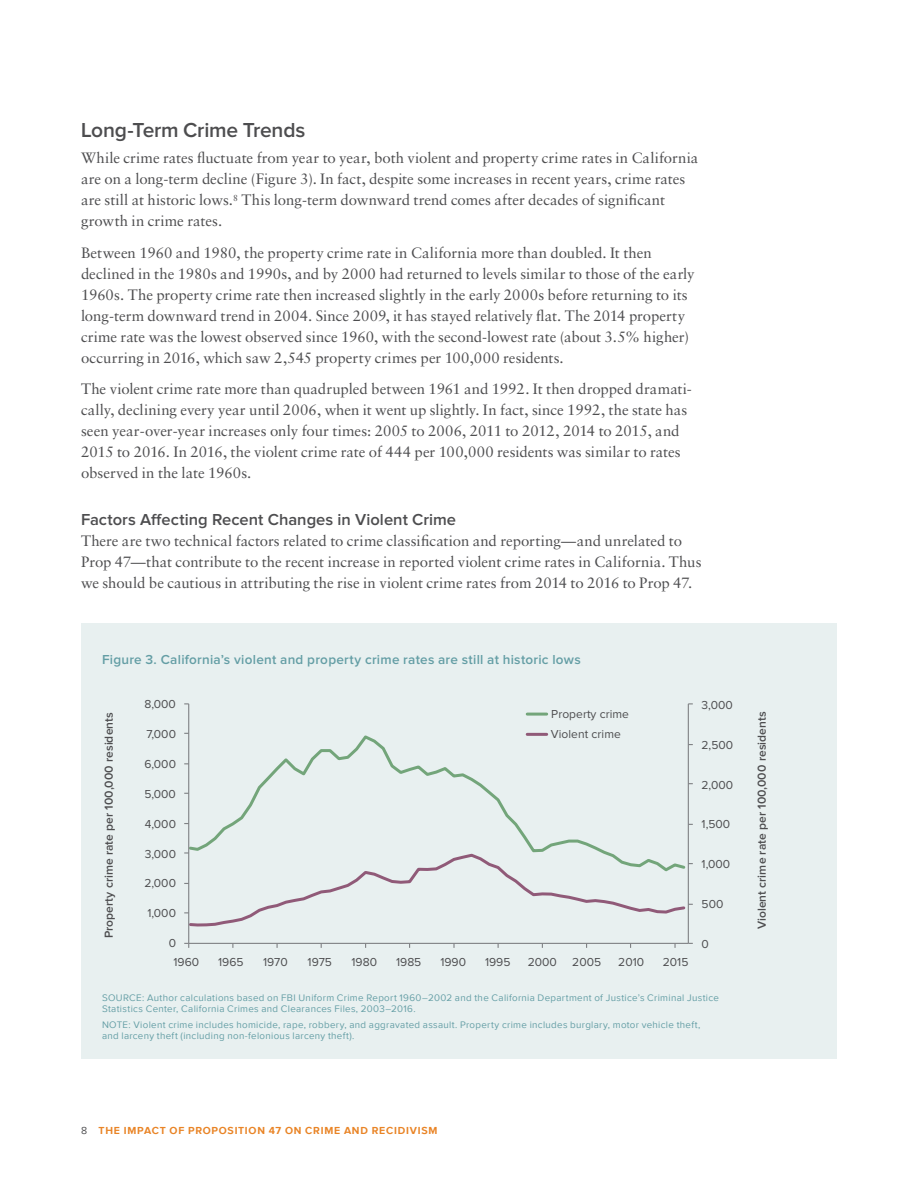
<style>
.page{position:relative;width:918px;height:1188px;background:#fff}
.page>*{position:absolute;margin:0;border:0;box-sizing:border-box;transform-origin:0 0}
.t1{font:600 21px "Proxima Nova";letter-spacing:-.01em;color:#4d4d4f}
.t2{font:600 16.5px "Proxima Nova";letter-spacing:.005em;color:#4d4d4f}
.t3{font:15px/21px "Sabon";color:#4d4d4f}
.t4{font:600 13.5px "Proxima Nova";letter-spacing:.02em;color:#649ea5}
.t5{font:12px/19.5px "Proxima Nova";color:#4d4d4f}
.t6{font:600 12px "Proxima Nova";letter-spacing:.005em;color:#4d4d4f}
.t7{font:700 10.5px "Proxima Nova";letter-spacing:.075em;color:#e98426}
.t8{font:9.75px/10.5px "Proxima Nova";letter-spacing:.035em;color:#649ea5}
.s1{font-weight:400;color:#4d4d4f}
</style>
<div class="page">
<div style="left:81px;top:623px;width:756px;height:436px;background:#e8f0f0"></div>
<svg style="left:187px;top:733px;width:420px;height:119px"></svg>
<hr style="left:527px;top:713px;width:20px;height:3px;background:#73a57a">
<hr style="left:527px;top:733px;width:20px;height:3px;background:#905a78">
<hr style="left:688px;top:704px;width:1px;height:239px;background:#808285">
<hr style="left:188px;top:704px;width:1px;height:239px;background:#808285">
<svg style="left:184px;top:852px;width:509px;height:76px"></svg>
<hr style="left:189px;top:943px;width:499px;height:1px;background:#808285">
<h1 class="t1" style="left:81px;top:120px;width:226px">Long-Term Crime Trends</h1>
<p class="t3" style="left:81px;top:147px;width:619px">While crime rates fluctuate from year to year, both violent and property crime rates in California are on a long-term decline (Figure 3). In fact, despite some increases in recent years, crime rates are still at historic lows.<sup>8</sup> This long-term downward trend comes after decades of significant growth in crime rates.</p>
<p class="t3" style="left:81px;top:242px;width:615px">Between 1960 and 1980, the property crime rate in California more than doubled. It then declined in the 1980s and 1990s, and by 2000 had returned to levels similar to those of the early 1960s. The property crime rate then increased slightly in the early 2000s before returning to its long-term downward trend in 2004. Since 2009, it has stayed relatively flat. The 2014 property crime rate was the lowest observed since 1960, with the second-lowest rate (about 3.5% higher) occurring in 2016, which saw 2,545 property crimes per 100,000 residents.</p>
<p class="t3" style="left:81px;top:378px;width:612px">The violent crime rate more than quadrupled between 1961 and 1992. It then dropped dramati&shy;cally, declining every year until 2006, when it went up slightly. In fact, since 1992, the state has seen year-over-year increases only four times: 2005 to 2006, 2011 to 2012, 2014 to 2015, and 2015 to 2016. In 2016, the violent crime rate of 444 per 100,000 residents was similar to rates observed in the late 1960s.</p>
<p class="t2" style="left:81px;top:512px;width:377px">Factors Affecting Recent Changes in Violent Crime</p>
<p class="t3" style="left:81px;top:531px;width:622px">There are two technical factors related to crime classification and reporting—and unrelated to<br>Prop 47—that contribute to the recent increase in reported violent crime rates in California. Thus we should be cautious in attributing the rise in violent crime rates from 2014 to 2016 to Prop 47.</p>
<p class="t4" style="left:102px;top:653px;width:480px">Figure 3. California’s violent and property crime rates are still at historic lows</p>
<p class="t5" style="left:145px;top:695px;width:33px">8,000</p>
<p class="t6" style="left:103px;top:938px;width:227px;rotate:-90deg">Property crime rate per 100,000 residents</p>
<p class="t5" style="left:551px;top:705px;width:80px">Property crime<br>Violent crime</p>
<p class="t5" style="left:147px;top:725px;width:31px">7,000</p>
<p class="t5" style="left:144px;top:755px;width:33px">6,000</p>
<p class="t5" style="left:145px;top:784px;width:33px">5,000</p>
<p class="t5" style="left:145px;top:814px;width:33px">4,000</p>
<p class="t5" style="left:145px;top:844px;width:33px">3,000</p>
<p class="t5" style="left:145px;top:874px;width:33px">2,000</p>
<p class="t5" style="left:148px;top:904px;width:30px">1,000</p>
<p class="t5" style="left:169px;top:934px;width:9px">0</p>
<p class="t5" style="left:174px;top:952px;width:27px">1960</p>
<p class="t5" style="left:218px;top:952px;width:27px">1965</p>
<p class="t5" style="left:263px;top:952px;width:26px">1970</p>
<p class="t5" style="left:308px;top:952px;width:26px">1975</p>
<p class="t5" style="left:352px;top:952px;width:27px">1980</p>
<p class="t5" style="left:396px;top:952px;width:27px">1985</p>
<p class="t5" style="left:440px;top:952px;width:27px">1990</p>
<p class="t5" style="left:485px;top:952px;width:27px">1995</p>
<p class="t5" style="left:528px;top:952px;width:31px">2000</p>
<p class="t5" style="left:572px;top:952px;width:30px">2005</p>
<p class="t5" style="left:618px;top:952px;width:27px">2010</p>
<p class="t5" style="left:663px;top:952px;width:27px">2015</p>
<p class="t5" style="left:702px;top:696px;width:33px">3,000</p>
<p class="t5" style="left:702px;top:735px;width:33px">2,500</p>
<p class="t5" style="left:702px;top:775px;width:33px">2,000</p>
<p class="t5" style="left:702px;top:815px;width:30px">1,500</p>
<p class="t5" style="left:702px;top:855px;width:30px">1,000</p>
<p class="t5" style="left:702px;top:895px;width:23px">500</p>
<p class="t5" style="left:702px;top:935px;width:9px">0</p>
<p class="t8" style="left:102px;top:992px;width:619px">SOURCE: Author calculations based on FBI Uniform Crime Report 1960–2002 and the California Department of Justice’s Criminal Justice<br>Statistics Center, California Crimes and Clearances Files, 2003–2016.</p>
<p class="t8" style="left:102px;top:1019px;width:600px">NOTE: Violent crime includes homicide, rape, robbery, and aggravated assault. Property crime includes burglary, motor vehicle theft, and larceny theft (including non-felonious larceny theft).</p>
<p class="t6" style="left:756px;top:929px;width:219px;rotate:-90deg">Violent crime rate per 100,000 residents</p>
<p class="t7" style="left:81px;top:1123px;width:358px"><span class="s1">8</span> THE IMPACT OF PROPOSITION 47 ON CRIME AND RECIDIVISM</p>
</div>
